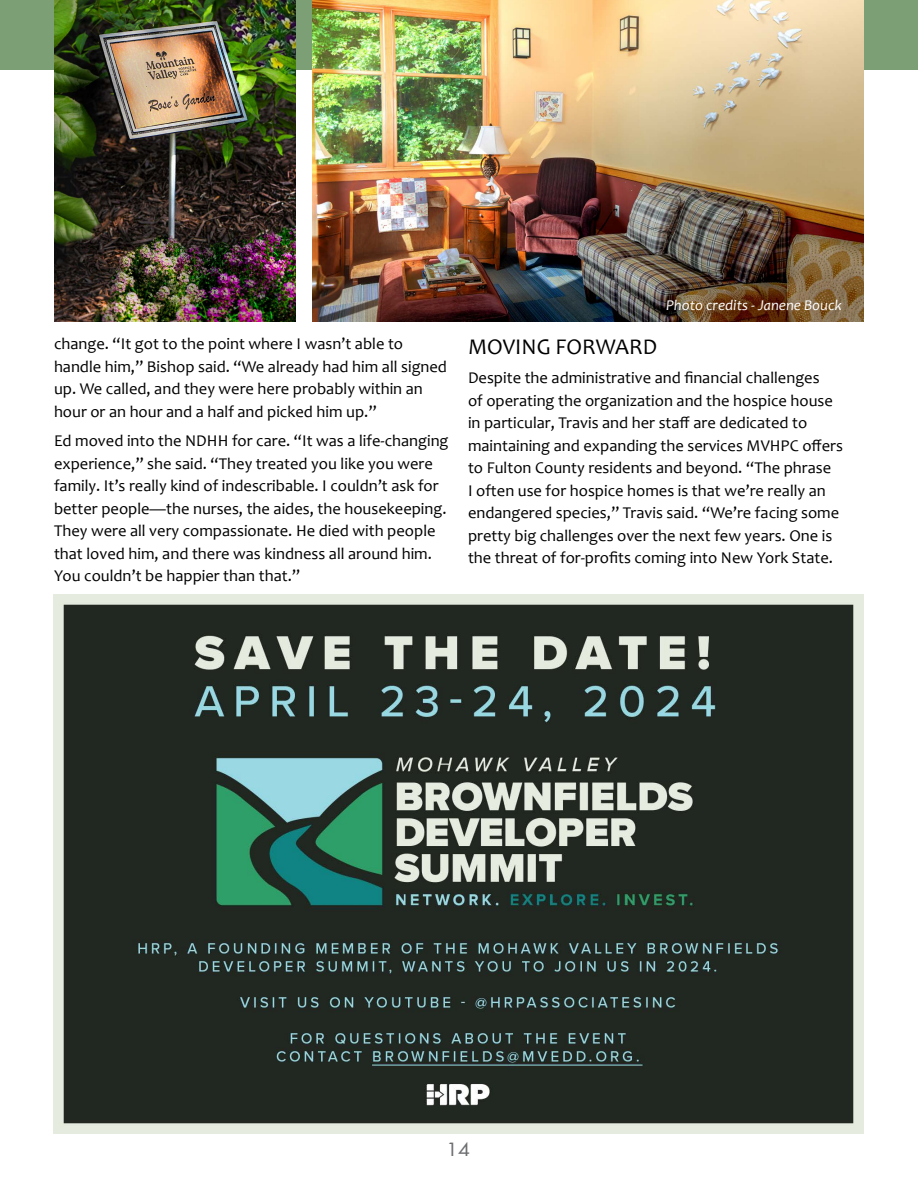
<style>
.page{position:relative;width:918px;height:1188px;background:#fff}
.page>*{position:absolute;margin:0;border:0;box-sizing:border-box;transform-origin:0 0}
.t1{font:22.5px "Candara";color:#000}
.t2{font:17.7px "Futura";color:#6d6e71;scale:1.1 1}
.t3{font:16.5px/22.5px "Candara";color:#000}
.t4{font:italic 15px "Candara";color:#fff}
</style>
<div class="page">
<div style="left:0;top:0;width:918px;height:69px;background:#7c9f76"></div>
<img style="left:312px;top:0;width:552px;height:321px">
<img style="left:54px;top:0;width:241px;height:321px">
<img style="left:54px;top:594px;width:810px;height:540px">
<p class="t3" style="left:54px;top:333px;width:395px">change. “It got to the point where I wasn’t able to handle him,” Bishop said. “We already had him all signed up. We called, and they were here probably within an hour or an hour and a half and picked him up.”</p>
<p class="t3" style="left:54px;top:430px;width:396px">Ed moved into the NDHH for care. “It was a life-changing experience,” she said. “They treated you like you were family. It’s really kind of indescribable. I couldn’t ask for better people—the nurses, the aides, the housekeeping.<br>They were all very compassionate. He died with people that loved him, and there was kindness all around him.<br>You couldn’t be happier than that.”</p>
<p class="t4" style="left:666px;top:296px;width:177px">Photo credits - Janene Bouck</p>
<h1 class="t1" style="left:468px;top:333px;width:191px">MOVING FORWARD</h1>
<p class="t3" style="left:468px;top:366px;width:377px">Despite the administrative and financial challenges<br>of operating the organization and the hospice house in particular, Travis and her staff are dedicated to maintaining and expanding the services MVHPC offers to Fulton County residents and beyond. “The phrase<br>I often use for hospice homes is that we’re really an endangered species,” Travis said. “We’re facing some pretty big challenges over the next few years. One is the threat of for-profits coming into New York State.</p>
<p class="t2" style="left:446px;top:1138px;width:23px">14</p>
</div>
